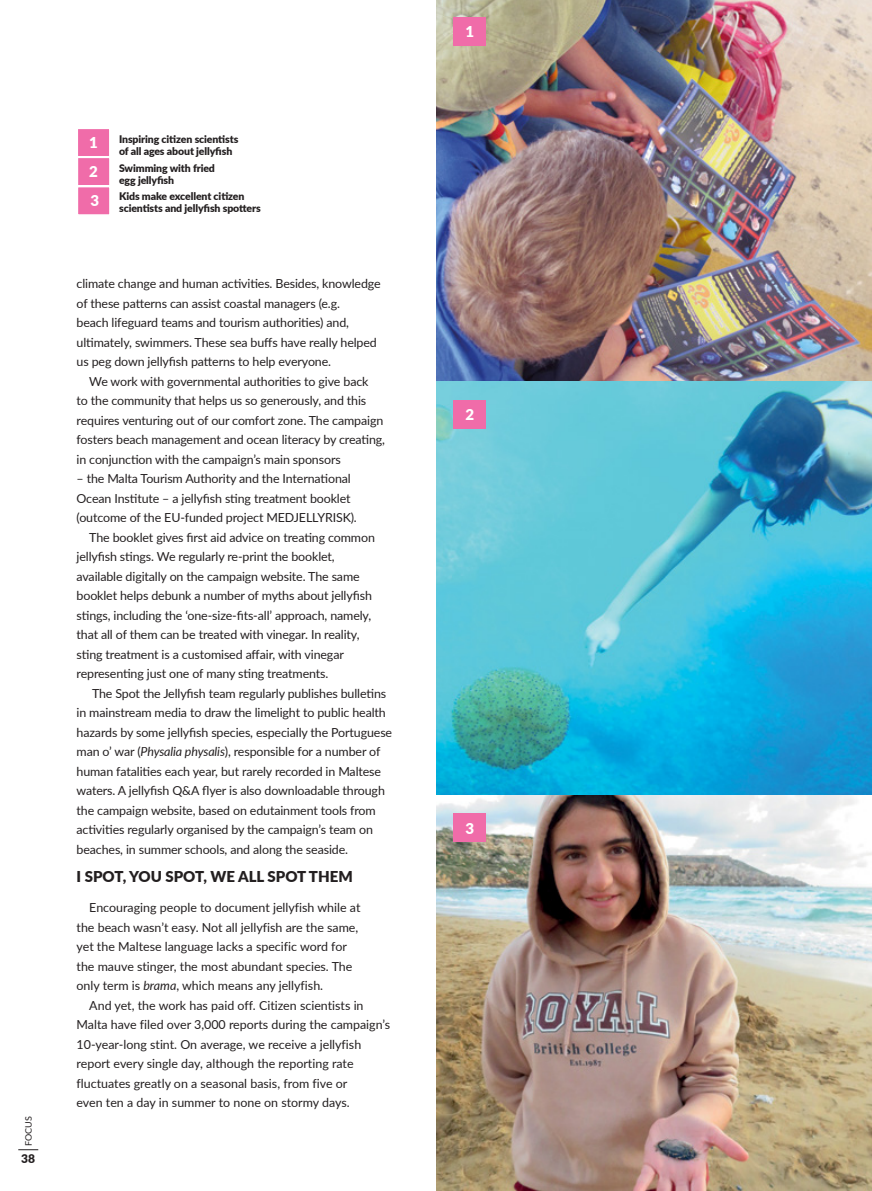
<style>
.page{position:relative;width:872px;height:1191px;background:#fff}
.page>*{position:absolute;margin:0;border:0;box-sizing:border-box;transform-origin:0 0}
.t1{font:900 15px "Lato";color:#231f20}
.t2{font:900 15px "Lato";color:#fff}
.t3{font:12.45px/19.5px "Lato";letter-spacing:-.01em;color:#231f20}
.t4{font:900 12px "Lato";color:#231f20}
.t5{font:900 10.5px/12px "Lato";letter-spacing:-.01em;color:#231f20}
.t6{font:9px "Lato";color:#231f20}
.s1{font-style:italic}
</style>
<div class="page">
<img style="left:436px;top:381px;width:436px;height:414px">
<img style="left:436px;top:0;width:436px;height:381px">
<img style="left:436px;top:795px;width:436px;height:396px">
<div style="left:77px;top:128px;width:34px;height:29px;background:#f06ca9;border:2px solid #fff"></div>
<div style="left:453px;top:17px;width:33px;height:29px;background:#f06ca9"></div>
<div style="left:77px;top:186px;width:34px;height:30px;background:#f06ca9;border:2px solid #fff"></div>
<div style="left:77px;top:157px;width:34px;height:29px;background:#f06ca9;border:2px solid #fff"></div>
<div style="left:453px;top:400px;width:33px;height:28px;background:#f06ca9"></div>
<div style="left:453px;top:813px;width:33px;height:29px;background:#f06ca9"></div>
<svg style="left:18px;top:1149px;width:20px;height:1px"></svg>
<p class="t6" style="left:22px;top:1146px;width:31px;rotate:-90deg">FOCUS</p>
<p class="t4" style="left:21px;top:1149px;width:15px">38</p>
<p class="t2" style="left:89px;top:131px;width:10px">1</p>
<p class="t2" style="left:89px;top:160px;width:10px">2</p>
<p class="t2" style="left:90px;top:190px;width:10px">3</p>
<p class="t5" style="left:119px;top:133px;width:121px">Inspiring citizen scientists of all ages about jellyfish</p>
<p class="t5" style="left:119px;top:161px;width:97px">Swimming with fried egg jellyfish</p>
<p class="t5" style="left:119px;top:190px;width:143px">Kids make excellent citizen scientists and jellyfish spotters</p>
<p class="t3" style="left:77px;top:273px;width:306px">climate change and human activities. Besides, knowledge of these patterns can assist coastal managers (e.g.<br>beach lifeguard teams and tourism authorities) and, ultimately, swimmers. These sea buffs have really helped us peg down jellyfish patterns to help everyone.</p>
<p class="t3" style="left:77px;top:371px;width:310px;text-indent:13px">We work with governmental authorities to give back<br>to the community that helps us so generously, and this requires venturing out of our comfort zone. The campaign fosters beach management and ocean literacy by creating, in conjunction with the campaign’s main sponsors</p>
<p class="t3" style="left:77px;top:468px;width:276px">– the Malta Tourism Authority and the International</p>
<p class="t3" style="left:77px;top:488px;width:275px">Ocean Institute – a jellyfish sting treatment booklet</p>
<p class="t3" style="left:77px;top:507px;width:282px">(outcome of the EU-funded project MEDJELLYRISK).</p>
<p class="t3" style="left:89px;top:527px;width:287px">The booklet gives first aid advice on treating common</p>
<p class="t3" style="left:77px;top:546px;width:260px">jellyfish stings. We regularly re-print the booklet,</p>
<p class="t3" style="left:77px;top:566px;width:285px">available digitally on the campaign website. The same</p>
<p class="t3" style="left:77px;top:585px;width:297px">booklet helps debunk a number of myths about jellyfish</p>
<p class="t3" style="left:77px;top:605px;width:296px">stings, including the ‘one-size-fits-all’ approach, namely,</p>
<p class="t3" style="left:77px;top:624px;width:284px">that all of them can be treated with vinegar. In reality,</p>
<p class="t3" style="left:77px;top:644px;width:269px">sting treatment is a customised affair, with vinegar</p>
<p class="t3" style="left:77px;top:663px;width:253px">representing just one of many sting treatments.</p>
<p class="t3" style="left:92px;top:683px;width:296px">The Spot the Jellyfish team regularly publishes bulletins</p>
<p class="t3" style="left:77px;top:702px;width:311px">in mainstream media to draw the limelight to public health</p>
<p class="t3" style="left:77px;top:722px;width:317px">hazards by some jellyfish species, especially the Portuguese</p>
<p class="t3" style="left:77px;top:741px;width:305px">man o’ war (<span class="s1">Physalia physalis</span>), responsible for a number of</p>
<p class="t3" style="left:77px;top:761px;width:306px">human fatalities each year, but rarely recorded in Maltese</p>
<p class="t3" style="left:77px;top:780px;width:310px">waters. A jellyfish Q&amp;A flyer is also downloadable through</p>
<p class="t3" style="left:77px;top:800px;width:301px">the campaign website, based on edutainment tools from</p>
<p class="t3" style="left:77px;top:819px;width:298px">activities regularly organised by the campaign’s team on</p>
<p class="t3" style="left:77px;top:839px;width:273px">beaches, in summer schools, and along the seaside.</p>
<p class="t1" style="left:77px;top:865px;width:278px">I SPOT, YOU SPOT, WE ALL SPOT THEM</p>
<p class="t3" style="left:77px;top:897px;width:285px;text-indent:13px">Encouraging people to document jellyfish while at the beach wasn’t easy. Not all jellyfish are the same, yet the Maltese language lacks a specific word for the mauve stinger, the most abundant species. The only term is <span class="s1">brama</span>, which means any jellyfish.</p>
<p class="t3" style="left:77px;top:995px;width:315px;text-indent:13px">And yet, the work has paid off. Citizen scientists in Malta have filed over 3,000 reports during the campaign’s 10-year-long stint. On average, we receive a jellyfish report every single day, although the reporting rate fluctuates greatly on a seasonal basis, from five or<br>even ten a day in summer to none on stormy days.</p>
<p class="t2" style="left:465px;top:20px;width:10px">1</p>
<p class="t2" style="left:465px;top:403px;width:10px">2</p>
<p class="t2" style="left:465px;top:816px;width:10px">3</p>
</div>
